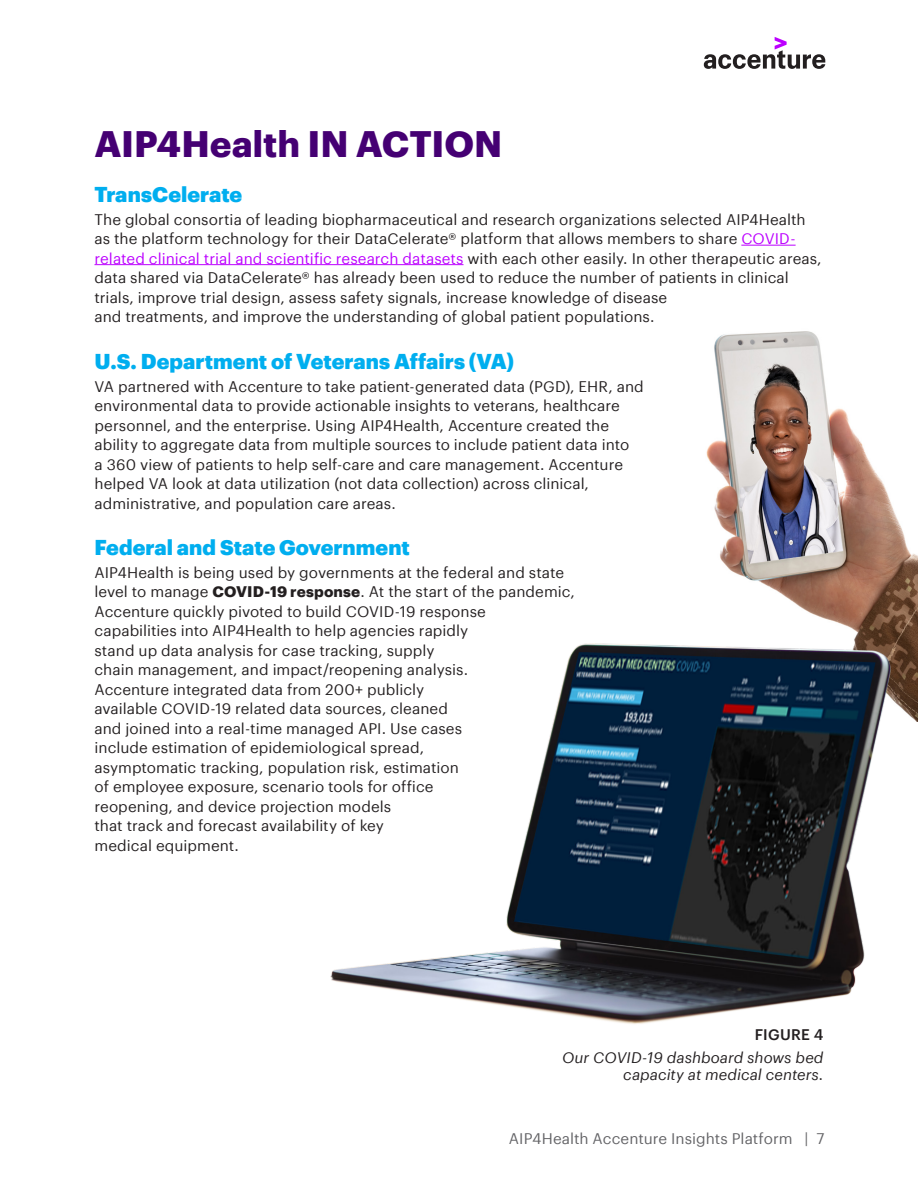
<style>
.page{position:relative;width:918px;height:1188px;background:#fff}
.page>*{position:absolute;margin:0;border:0;box-sizing:border-box;transform-origin:0 0}
.Header_Level_3{font:700 36px "Graphik";color:#450073}
.call_out_header{font:900 21px "Graphik";color:#00aeef}
.BODY{font:15px/19.5px "Graphik";letter-spacing:.005em;color:#231f20}
.BODY-2{font:italic 15px/16.5px "Graphik";color:#231f20;text-align:right}
.Header_Level_2{font:15px "Graphik";color:#636366}
.BODY-3{font:500 15px "Graphik";letter-spacing:.015em;color:#231f20}
.s1{color:#bc00ff}
.s2{font-weight:700}
</style>
<div class="page">
<img style="left:706px;top:331px;width:212px;height:300px">
<hr style="left:741px;top:245px;width:55px;height:1px;background:#bc00ff">
<hr style="left:94px;top:264px;width:370px;height:1px;background:#bc00ff">
<svg style="left:704px;top:37px;width:121px;height:32px"></svg>
<img style="left:330px;top:631px;width:588px;height:393px">
<p class="Header_Level_3" style="left:95px;top:117px;width:409px">AIP4Health IN ACTION</p>
<p class="call_out_header" style="left:94px;top:178px;width:149px">TransCelerate</p>
<p class="BODY" style="left:94px;top:208px;width:729px">The global consortia of leading biopharmaceutical and research organizations selected AIP4Health as the platform technology for their DataCelerate® platform that allows members to share <span class="s1">COVID&shy;related clinical trial and scientific research datasets</span> with each other easily. In other therapeutic areas, data shared via DataCelerate® has already been used to reduce the number of patients in clinical trials, improve trial design, assess safety signals, increase knowledge of disease<br>and treatments, and improve the understanding of global patient populations.</p>
<p class="call_out_header" style="left:94px;top:345px;width:421px">U.S. Department of Veterans Affairs (VA)</p>
<p class="BODY" style="left:94px;top:375px;width:551px">VA partnered with Accenture to take patient-generated data (PGD), EHR, and environmental data to provide actionable insights to veterans, healthcare personnel, and the enterprise. Using AIP4Health, Accenture created the ability to aggregate data from multiple sources to include patient data into<br>a 360 view of patients to help self-care and care management. Accenture helped VA look at data utilization (not data collection) across clinical, administrative, and population care areas.</p>
<p class="call_out_header" style="left:94px;top:531px;width:317px">Federal and State Government</p>
<p class="BODY" style="left:94px;top:561px;width:482px">AIP4Health is being used by governments at the federal and state level to manage <span class="s2">COVID-19 response</span>. At the start of the pandemic, Accenture quickly pivoted to build COVID-19 response<br>capabilities into AIP4Health to help agencies rapidly<br>stand up data analysis for case tracking, supply<br>chain management, and impact/reopening analysis.<br>Accenture integrated data from 200+ publicly<br>available COVID-19 related data sources, cleaned<br>and joined into a real-time managed API. Use cases<br>include estimation of epidemiological spread,<br>asymptomatic tracking, population risk, estimation<br>of employee exposure, scenario tools for office<br>reopening, and device projection models<br>that track and forecast availability of key<br>medical equipment.</p>
<p class="BODY-3" style="left:755px;top:1023px;width:70px">FIGURE 4</p>
<p class="BODY-2" style="left:562px;top:1048px;width:263px">Our COVID-19 dashboard shows bed capacity at medical centers.</p>
<p class="Header_Level_2" style="left:509px;top:1127px;width:317px">AIP4Health Accenture Insights Platform | 7</p>
</div>
